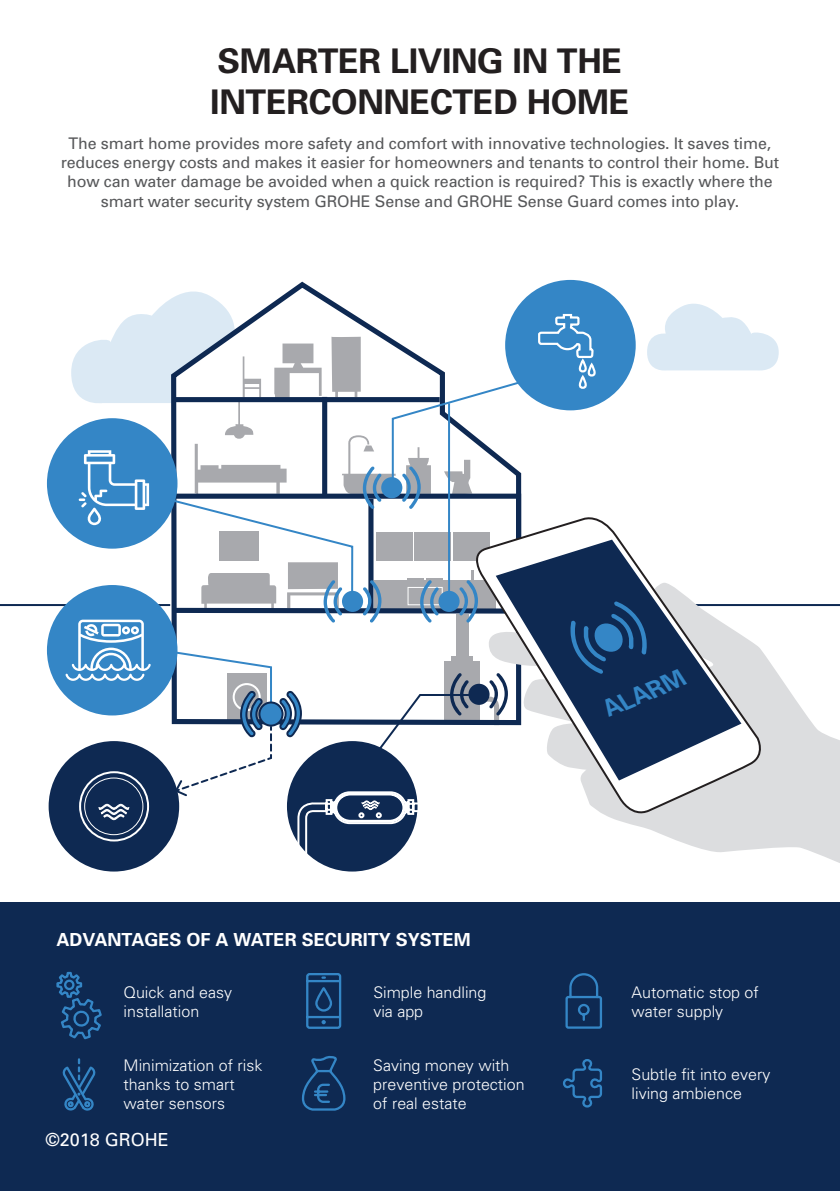
<style>
.page{position:relative;width:840px;height:1191px;background:#fff}
.page>*{position:absolute;margin:0;border:0;box-sizing:border-box;transform-origin:0 0}
.t1{font:700 34px/40.8px "Univers";letter-spacing:-.01em;color:#231f20}
.t2{font:italic 700 24px "Univers";color:#3486c6}
.t3{font:700 18px "Univers";color:#fff}
.t4{font:18px "Univers";color:#fff}
.t5{font:16px/19.2px "Univers";letter-spacing:-.01em;color:#57585a;text-align:center}
.t6{font:300 16px/19.2px "Univers";color:#fff}
</style>
<div class="page">
<div style="left:0;top:902px;width:839px;height:289px;background:#0e2952"></div>
<svg style="left:56px;top:971px;width:46px;height:69px"></svg>
<svg style="left:62px;top:1058px;width:34px;height:53px"></svg>
<svg style="left:306px;top:973px;width:36px;height:56px"></svg>
<svg style="left:301px;top:1056px;width:45px;height:55px"></svg>
<svg style="left:565px;top:973px;width:37px;height:56px"></svg>
<svg style="left:563px;top:1059px;width:39px;height:49px"></svg>
<div style="left:505px;top:280px;width:130px;height:130px;background:#3486c6;border-radius:50%"></div>
<div style="left:47px;top:418px;width:130px;height:130px;background:#3486c6;border-radius:50%"></div>
<div style="left:49px;top:741px;width:130px;height:130px;background:#0e2952;border-radius:50%"></div>
<hr style="left:0;top:604px;width:170px;height:2px;background:#0e2952">
<svg style="left:778px;top:604px;width:61px;height:259px;fill:#dcdddf"></svg>
<div style="left:47px;top:585px;width:130px;height:130px;background:#3486c6;border-radius:50%"></div>
<svg style="left:65px;top:289px;width:713px;height:583px"></svg>
<h1 class="t1" style="left:210px;top:40px;width:420px">SMARTER LIVING IN THE<br>INTERCONNECTED HOME</h1>
<p class="t5" style="left:61px;top:133px;width:719px">The smart home provides more safety and comfort with innovative technologies. It saves time, reduces energy costs and makes it easier for homeowners and tenants to control their home. But how can water damage be avoided when a quick reaction is required? This is exactly where the smart water security system GROHE Sense and GROHE Sense Guard comes into play.</p>
<h2 class="t2" style="left:599px;top:695px;width:88px;rotate:-23deg">ALARM</h2>
<p class="t3" style="left:56px;top:928px;width:416px">ADVANTAGES OF A WATER SECURITY SYSTEM</p>
<p class="t6" style="left:123px;top:982px;width:110px">Quick and easy installation</p>
<p class="t6" style="left:373px;top:982px;width:114px">Simple handling via app</p>
<p class="t6" style="left:631px;top:982px;width:129px">Automatic stop of water supply</p>
<p class="t6" style="left:123px;top:1054px;width:140px">Minimization of risk thanks to smart water sensors</p>
<p class="t6" style="left:373px;top:1054px;width:153px">Saving money with preventive protection of real estate</p>
<p class="t6" style="left:631px;top:1064px;width:140px">Subtle fit into every living ambience</p>
<p class="t4" style="left:45px;top:1128px;width:125px">©2018 GROHE</p>
</div>
